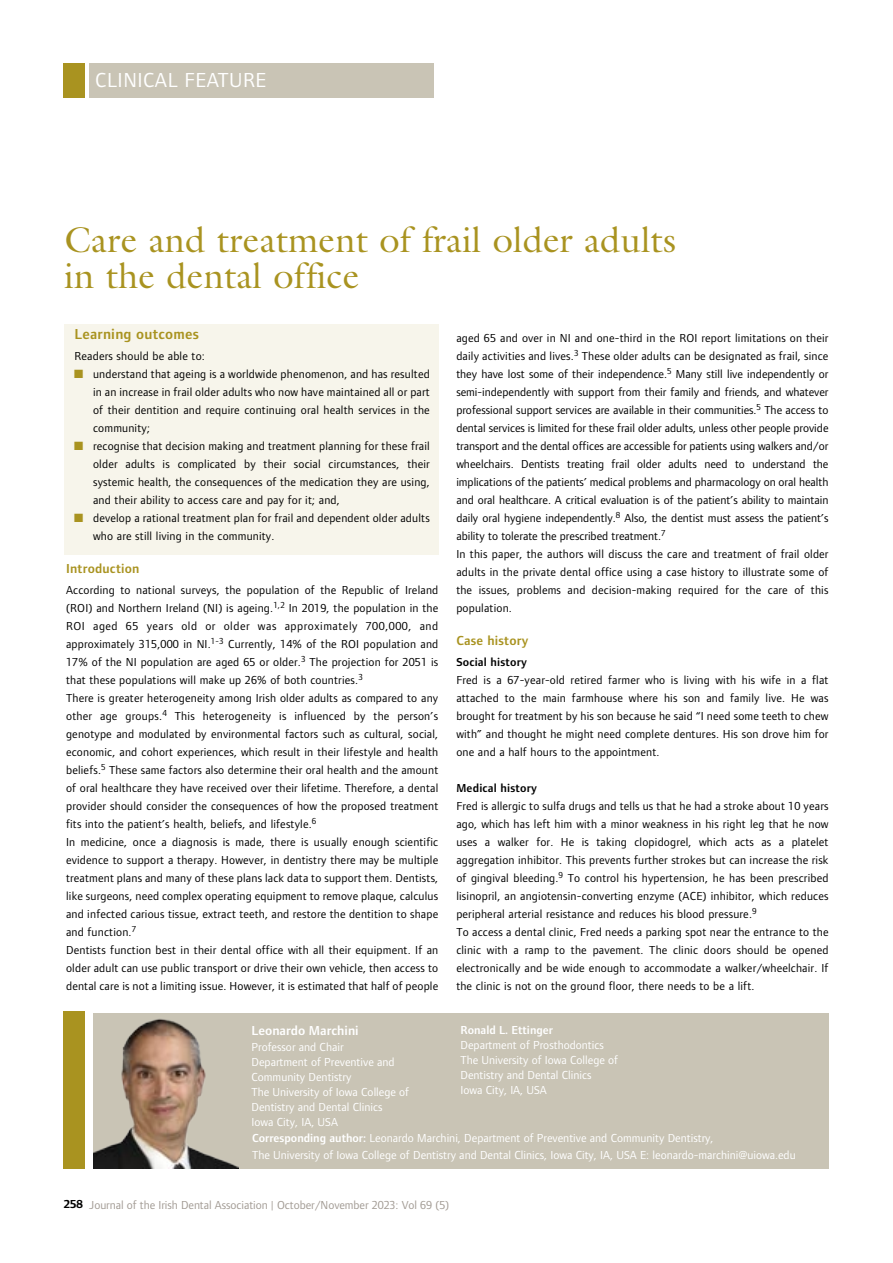
<style>
.page{position:relative;width:893px;height:1263px;background:#fff}
.page>*{position:absolute;margin:0;border:0;box-sizing:border-box;transform-origin:0 0}
.t1{font:36px/36px "Galliard";letter-spacing:.005em;color:#a99320}
.t2{font:21px "Foundry Form Sans";letter-spacing:.025em;color:#fff}
.t3{font:600 15px "Foundry Form Sans";letter-spacing:.015em;color:#a99320}
.t4{font:600 13.5px "Foundry Form Sans";letter-spacing:.015em;color:#a99320}
.t5{font:600 13.5px "Foundry Form Sans";color:#fff}
.t6{font:12px/18px "Foundry Form Sans";letter-spacing:.015em;color:#000;text-align:justify}
.t7{font:12px/15px "Foundry Form Sans";color:#fff}
.t8{font:12px "Foundry Form Sans";letter-spacing:-.005em;color:#a29b94}
.t9{font:600 12px "Foundry Form Sans";letter-spacing:.015em;color:#000}
.t10{font:600 12px "Foundry Form Sans";color:#fff}
.t11{font:700 12px "Foundry Form Sans";color:#000}
.s1{color:#a99320}
.s2{font-weight:600}
</style>
<div class="page">
<div style="left:64px;top:324px;width:374px;height:231px;background:#f7f5eb"></div>
<div style="left:63px;top:1011px;width:21px;height:157px;background:#a99320"></div>
<div style="left:93px;top:1013px;width:736px;height:155px;background:#c9c4b5"></div>
<img style="left:93px;top:1018px;width:145px;height:150px">
<div style="left:89px;top:64px;width:345px;height:34px;background:#c9c4b5"></div>
<div style="left:64px;top:64px;width:21px;height:34px;background:#a99320"></div>
<p class="t2" style="left:95px;top:72px;width:172px">CLINICAL FEATURE</p>
<p class="t1" style="left:64px;top:225px;width:613px">Care and treatment of frail older adults in the dental office</p>
<p class="t3" style="left:75px;top:328px;width:126px">Learning outcomes</p>
<p class="t6" style="left:75px;top:348px;width:132px">Readers should be able to:</p>
<p class="t6" style="left:93px;top:366px;width:338px;text-indent:-19px"><span class="s1">■</span> understand that ageing is a worldwide phenomenon, and has resulted in an increase in frail older adults who now have maintained all or part of their dentition and require continuing oral health services in the community;</p>
<p class="t6" style="left:93px;top:438px;width:338px;text-indent:-19px"><span class="s1">■</span> recognise that decision making and treatment planning for these frail older adults is complicated by their social circumstances, their systemic health, the consequences of the medication they are using, and their ability to access care and pay for it; and,</p>
<p class="t6" style="left:93px;top:510px;width:338px;text-indent:-19px"><span class="s1">■</span> develop a rational treatment plan for frail and dependent older adults who are still living in the community.</p>
<p class="t4" style="left:66px;top:563px;width:75px">Introduction</p>
<p class="t6" style="left:66px;top:582px;width:374px">According to national surveys, the population of the Republic of Ireland (ROI) and Northern Ireland (NI) is ageing.<sup>1,2</sup> In 2019, the population in the ROI aged 65 years old or older was approximately 700,000, and approximately 315,000 in NI.<sup>1-3</sup> Currently, 14% of the ROI population and 17% of the NI population are aged 65 or older.<sup>3</sup> The projection for 2051 is that these populations will make up 26% of both countries.<sup>3</sup></p>
<p class="t6" style="left:66px;top:690px;width:374px">There is greater heterogeneity among Irish older adults as compared to any other age groups.<sup>4</sup> This heterogeneity is influenced by the person’s genotype and modulated by environmental factors such as cultural, social, economic, and cohort experiences, which result in their lifestyle and health beliefs.<sup>5</sup> These same factors also determine their oral health and the amount of oral healthcare they have received over their lifetime. Therefore, a dental provider should consider the consequences of how the proposed treatment fits into the patient’s health, beliefs, and lifestyle.<sup>6</sup></p>
<p class="t6" style="left:66px;top:834px;width:374px">In medicine, once a diagnosis is made, there is usually enough scientific evidence to support a therapy. However, in dentistry there may be multiple treatment plans and many of these plans lack data to support them. Dentists, like surgeons, need complex operating equipment to remove plaque, calculus and infected carious tissue, extract teeth, and restore the dentition to shape and function.<sup>7</sup></p>
<p class="t6" style="left:66px;top:942px;width:374px">Dentists function best in their dental office with all their equipment. If an older adult can use public transport or drive their own vehicle, then access to dental care is not a limiting issue. However, it is estimated that half of people</p>
<p class="t5" style="left:252px;top:1026px;width:109px">Leonardo Marchini</p>
<p class="t7" style="left:252px;top:1040px;width:94px">Professor and Chair</p>
<p class="t7" style="left:252px;top:1055px;width:145px">Department of Preventive and<br>Community Dentistry</p>
<p class="t7" style="left:252px;top:1085px;width:159px">The University of Iowa College of<br>Dentistry and Dental Clinics</p>
<p class="t7" style="left:252px;top:1115px;width:88px">Iowa City, IA, USA</p>
<p class="t6" style="left:456px;top:330px;width:374px">aged 65 and over in NI and one-third in the ROI report limitations on their daily activities and lives.<sup>3</sup> These older adults can be designated as frail, since they have lost some of their independence.<sup>5</sup> Many still live independently or semi-independently with support from their family and friends, and whatever professional support services are available in their communities.<sup>5</sup> The access to dental services is limited for these frail older adults, unless other people provide transport and the dental offices are accessible for patients using walkers and/or wheelchairs. Dentists treating frail older adults need to understand the implications of the patients’ medical problems and pharmacology on oral health and oral healthcare. A critical evaluation is of the patient’s ability to maintain daily oral hygiene independently.<sup>8</sup> Also, the dentist must assess the patient’s ability to tolerate the prescribed treatment.<sup>7</sup></p>
<p class="t6" style="left:456px;top:546px;width:374px">In this paper, the authors will discuss the care and treatment of frail older adults in the private dental office using a case history to illustrate some of the issues, problems and decision-making required for the care of this population.</p>
<p class="t4" style="left:456px;top:635px;width:73px">Case history</p>
<p class="t9" style="left:456px;top:657px;width:72px">Social history</p>
<p class="t6" style="left:456px;top:672px;width:374px">Fred is a 67-year-old retired farmer who is living with his wife in a flat attached to the main farmhouse where his son and family live. He was brought for treatment by his son because he said “I need some teeth to chew with” and thought he might need complete dentures. His son drove him for one and a half hours to the appointment.</p>
<p class="t9" style="left:456px;top:783px;width:82px">Medical history</p>
<p class="t6" style="left:456px;top:798px;width:374px">Fred is allergic to sulfa drugs and tells us that he had a stroke about 10 years ago, which has left him with a minor weakness in his right leg that he now uses a walker for. He is taking clopidogrel, which acts as a platelet aggregation inhibitor. This prevents further strokes but can increase the risk of gingival bleeding.<sup>9</sup> To control his hypertension, he has been prescribed lisinopril, an angiotensin-converting enzyme (ACE) inhibitor, which reduces peripheral arterial resistance and reduces his blood pressure.<sup>9</sup></p>
<p class="t6" style="left:456px;top:924px;width:374px">To access a dental clinic, Fred needs a parking spot near the entrance to the clinic with a ramp to the pavement. The clinic doors should be opened electronically and be wide enough to accommodate a walker/wheelchair. If the clinic is not on the ground floor, there needs to be a lift.</p>
<p class="t10" style="left:460px;top:1026px;width:94px">Ronald L. Ettinger</p>
<p class="t7" style="left:460px;top:1039px;width:145px">Department of Prosthodontics</p>
<p class="t7" style="left:460px;top:1054px;width:159px">The University of Iowa College of<br>Dentistry and Dental Clinics</p>
<p class="t7" style="left:460px;top:1084px;width:88px">Iowa City, IA, USA</p>
<p class="t7" style="left:252px;top:1131px;width:545px;line-height:16.5px"><span class="s2">Corresponding author:</span> Leonardo Marchini, Department of Preventive and Community Dentistry,<br>The University of Iowa College of Dentistry and Dental Clinics, Iowa City, IA, USA E: leonardo-marchini@uiowa.edu</p>
<p class="t11" style="left:64px;top:1199px;width:21px">258</p>
<p class="t8" style="left:89px;top:1200px;width:361px">Journal of the Irish Dental Association | October/November 2023: Vol 69 (5)</p>
</div>
